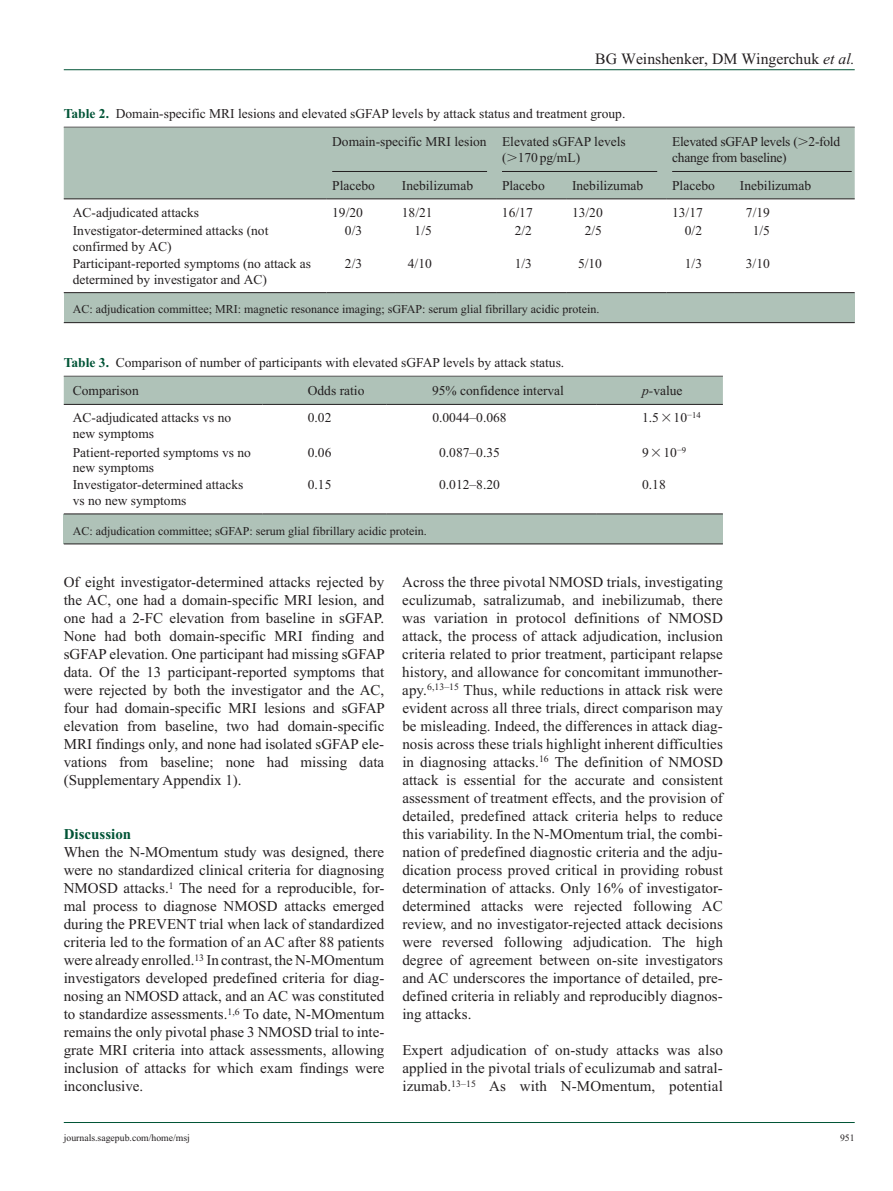
<style>
.page{position:relative;width:893px;height:1191px;background:#fff}
.page>*{position:absolute;margin:0;border:0;box-sizing:border-box;transform-origin:0 0}
.t1{font:15.75px "Times New Roman";color:#231f20}
.t2{font:15px/18px "Times New Roman";letter-spacing:.005em;color:#231f20;text-align:justify}
.t3{font:700 15px "Times New Roman";color:#015436}
.t4{font:13.5px/15.8px "Times New Roman";color:#231f20}
.t5{font:13.5px/15.8px "Times New Roman";letter-spacing:-.02em;color:#231f20}
.t6{font:12px "Times New Roman";color:#231f20}
.t7{font:9.75px "Times New Roman";color:#231f20}
.s1{font-style:italic}
.s2{font-weight:700;color:#015436}
</style>
<div class="page">
<hr style="left:64px;top:69px;width:791px;height:1px;background:#015436">
<hr style="left:64px;top:1122px;width:791px;height:1px;background:#015436">
<div style="left:64px;top:293px;width:791px;height:29px;background:#afc2b8"></div>
<div style="left:64px;top:514px;width:659px;height:30px;background:#afc2b8"></div>
<hr style="left:64px;top:127px;width:791px;height:1px;background:#231f20">
<hr style="left:64px;top:322px;width:791px;height:1px;background:#231f20">
<div style="left:64px;top:128px;width:791px;height:70px;background:#afc2b8"></div>
<hr style="left:64px;top:198px;width:262px;height:1px;background:#231f20">
<hr style="left:326px;top:198px;width:70px;height:1px;background:#231f20">
<hr style="left:396px;top:198px;width:100px;height:1px;background:#231f20">
<hr style="left:496px;top:198px;width:70px;height:1px;background:#231f20">
<hr style="left:566px;top:198px;width:100px;height:1px;background:#231f20">
<hr style="left:666px;top:198px;width:68px;height:1px;background:#231f20">
<hr style="left:734px;top:198px;width:121px;height:1px;background:#231f20">
<hr style="left:64px;top:292px;width:262px;height:1px;background:#231f20">
<hr style="left:326px;top:292px;width:70px;height:1px;background:#231f20">
<hr style="left:396px;top:292px;width:100px;height:1px;background:#231f20">
<hr style="left:496px;top:292px;width:70px;height:1px;background:#231f20">
<hr style="left:566px;top:292px;width:100px;height:1px;background:#231f20">
<hr style="left:666px;top:292px;width:68px;height:1px;background:#231f20">
<hr style="left:734px;top:292px;width:121px;height:1px;background:#231f20">
<hr style="left:332px;top:171px;width:155px;height:1px;background:#231f20">
<hr style="left:502px;top:171px;width:155px;height:1px;background:#231f20">
<hr style="left:672px;top:171px;width:180px;height:1px;background:#231f20">
<hr style="left:64px;top:543px;width:659px;height:1px;background:#231f20">
<svg style="left:64px;top:376px;width:659px;height:28px;background:#acbeb5"></svg>
<hr style="left:64px;top:404px;width:198px;height:1px;background:#231f20">
<hr style="left:262px;top:404px;width:125px;height:1px;background:#231f20">
<hr style="left:387px;top:404px;width:210px;height:1px;background:#231f20">
<hr style="left:597px;top:404px;width:126px;height:1px;background:#231f20">
<hr style="left:64px;top:513px;width:198px;height:1px;background:#231f20">
<hr style="left:262px;top:513px;width:125px;height:1px;background:#231f20">
<hr style="left:387px;top:513px;width:210px;height:1px;background:#231f20">
<hr style="left:597px;top:513px;width:126px;height:1px;background:#231f20">
<svg style="left:508px;top:154px;width:9px;height:8px"></svg>
<svg style="left:799px;top:138px;width:9px;height:8px"></svg>
<p class="t1" style="left:595px;top:50px;width:261px">BG Weinshenker, DM Wingerchuk <span class="s1">et al.</span></p>
<p class="t4" style="left:64px;top:99px;width:563px;line-height:28.5px;text-align:right"><span class="s2">Table 2.</span> Domain-specific MRI lesions and elevated sGFAP levels by attack status and treatment group.<br>Domain-specific MRI lesion Elevated sGFAP levels</p>
<p class="t4" style="left:502px;top:150px;width:80px">( 170pg/mL)</p>
<p class="t5" style="left:672px;top:134px;width:170px">Elevated sGFAP levels ( 2-fold change from baseline)</p>
<p class="t4" style="left:332px;top:177px;width:44px">Placebo</p>
<p class="t4" style="left:402px;top:177px;width:73px">Inebilizumab</p>
<p class="t4" style="left:502px;top:177px;width:44px">Placebo</p>
<p class="t4" style="left:572px;top:177px;width:73px">Inebilizumab</p>
<p class="t4" style="left:672px;top:177px;width:44px">Placebo</p>
<p class="t4" style="left:740px;top:177px;width:73px">Inebilizumab</p>
<p class="t4" style="left:73px;top:204px;width:128px">AC-adjudicated attacks</p>
<p class="t4" style="left:332px;top:204px;width:32px">19/20</p>
<p class="t4" style="left:402px;top:204px;width:32px">18/21</p>
<p class="t4" style="left:502px;top:204px;width:32px">16/17</p>
<p class="t4" style="left:572px;top:204px;width:32px">13/20</p>
<p class="t4" style="left:672px;top:204px;width:32px">13/17</p>
<p class="t4" style="left:746px;top:204px;width:26px">7/19</p>
<p class="t4" style="left:73px;top:223px;width:197px">Investigator-determined attacks (not confirmed by AC)</p>
<p class="t4" style="left:345px;top:223px;width:19px">0/3</p>
<p class="t4" style="left:415px;top:223px;width:19px">1/5</p>
<p class="t4" style="left:515px;top:223px;width:19px">2/2</p>
<p class="t4" style="left:585px;top:223px;width:19px">2/5</p>
<p class="t4" style="left:685px;top:223px;width:19px">0/2</p>
<p class="t4" style="left:753px;top:223px;width:19px">1/5</p>
<p class="t4" style="left:73px;top:255px;width:240px">Participant-reported symptoms (no attack as determined by investigator and AC)</p>
<p class="t4" style="left:345px;top:255px;width:19px">2/3</p>
<p class="t4" style="left:408px;top:255px;width:26px">4/10</p>
<p class="t4" style="left:515px;top:255px;width:19px">1/3</p>
<p class="t4" style="left:578px;top:255px;width:26px">5/10</p>
<p class="t4" style="left:685px;top:255px;width:19px">1/3</p>
<p class="t4" style="left:746px;top:255px;width:26px">3/10</p>
<p class="t6" style="left:73px;top:302px;width:528px">AC: adjudication committee; MRI: magnetic resonance imaging; sGFAP: serum glial fibrillary acidic protein.</p>
<p class="t4" style="left:73px;top:348px;width:493px;line-height:28.5px;text-indent:-9px"><span class="s2">Table 3.</span> Comparison of number of participants with elevated sGFAP levels by attack status.<br>Comparison</p>
<p class="t4" style="left:308px;top:383px;width:58px">Odds ratio</p>
<p class="t4" style="left:432px;top:383px;width:133px">95% confidence interval</p>
<p class="t4" style="left:642px;top:383px;width:42px"><span class="s1">p-</span>value</p>
<p class="t4" style="left:73px;top:409px;width:160px">AC-adjudicated attacks vs no new symptoms</p>
<p class="t4" style="left:308px;top:409px;width:25px">0.02</p>
<p class="t4" style="left:432px;top:409px;width:76px">0.0044–0.068</p>
<p class="t4" style="left:642px;top:409px;width:60px">1.5 10<sup>−14</sup></p>
<p class="t4" style="left:73px;top:444px;width:180px">Patient-reported symptoms vs no new symptoms</p>
<p class="t4" style="left:308px;top:444px;width:25px">0.06</p>
<p class="t4" style="left:439px;top:444px;width:62px">0.087–0.35</p>
<p class="t4" style="left:642px;top:444px;width:46px">9 10<sup>−9</sup></p>
<p class="t4" style="left:73px;top:477px;width:172px">Investigator-determined attacks vs no new symptoms</p>
<p class="t4" style="left:308px;top:477px;width:25px">0.15</p>
<p class="t4" style="left:439px;top:477px;width:62px">0.012–8.20</p>
<p class="t4" style="left:642px;top:477px;width:25px">0.18</p>
<p class="t6" style="left:73px;top:524px;width:356px">AC: adjudication committee; sGFAP: serum glial fibrillary acidic protein.</p>
<p class="t2" style="left:64px;top:572px;width:323px">Of eight investigator-determined attacks rejected by the AC, one had a domain-specific MRI lesion, and one had a 2-FC elevation from baseline in sGFAP.<br>None had both domain-specific MRI finding and sGFAP elevation. One participant had missing sGFAP data. Of the 13 participant-reported symptoms that were rejected by both the investigator and the AC, four had domain-specific MRI lesions and sGFAP elevation from baseline, two had domain-specific MRI findings only, and none had isolated sGFAP ele&shy;vations from baseline; none had missing data (Supplementary Appendix 1).</p>
<p class="t3" style="left:64px;top:825px;width:69px">Discussion</p>
<p class="t2" style="left:64px;top:842px;width:322px">When the N-MOmentum study was designed, there were no standardized clinical criteria for diagnosing NMOSD attacks.<sup>1</sup> The need for a reproducible, for&shy;mal process to diagnose NMOSD attacks emerged during the PREVENT trial when lack of standardized criteria led to the formation of an AC after 88 patients were already enrolled.<sup>13</sup> In contrast, the N-MOmentum investigators developed predefined criteria for diag&shy;nosing an NMOSD attack, and an AC was constituted to standardize assessments.<sup>1,6</sup> To date, N-MOmentum remains the only pivotal phase 3 NMOSD trial to inte&shy;grate MRI criteria into attack assessments, allowing inclusion of attacks for which exam findings were inconclusive.</p>
<p class="t2" style="left:402px;top:572px;width:322px">Across the three pivotal NMOSD trials, investigating eculizumab, satralizumab, and inebilizumab, there was variation in protocol definitions of NMOSD attack, the process of attack adjudication, inclusion criteria related to prior treatment, participant relapse history, and allowance for concomitant immunother&shy;apy.<sup>6,13–15</sup> Thus, while reductions in attack risk were evident across all three trials, direct comparison may be misleading. Indeed, the differences in attack diag&shy;nosis across these trials highlight inherent difficulties in diagnosing attacks.<sup>16</sup> The definition of NMOSD attack is essential for the accurate and consistent assessment of treatment effects, and the provision of detailed, predefined attack criteria helps to reduce this variability. In the N-MOmentum trial, the combi&shy;nation of predefined diagnostic criteria and the adju&shy;dication process proved critical in providing robust determination of attacks. Only 16% of investigator&shy;determined attacks were rejected following AC review, and no investigator-rejected attack decisions were reversed following adjudication. The high degree of agreement between on-site investigators and AC underscores the importance of detailed, pre&shy;defined criteria in reliably and reproducibly diagnos&shy;ing attacks.</p>
<p class="t2" style="left:402px;top:1040px;width:322px">Expert adjudication of on-study attacks was also applied in the pivotal trials of eculizumab and satral&shy;izumab.<sup>13–15</sup> As with N-MOmentum, potential</p>
<p class="t7" style="left:64px;top:1132px;width:128px">journals.sagepub.com/home/msj</p>
<p class="t7" style="left:840px;top:1132px;width:16px">951</p>
</div>
